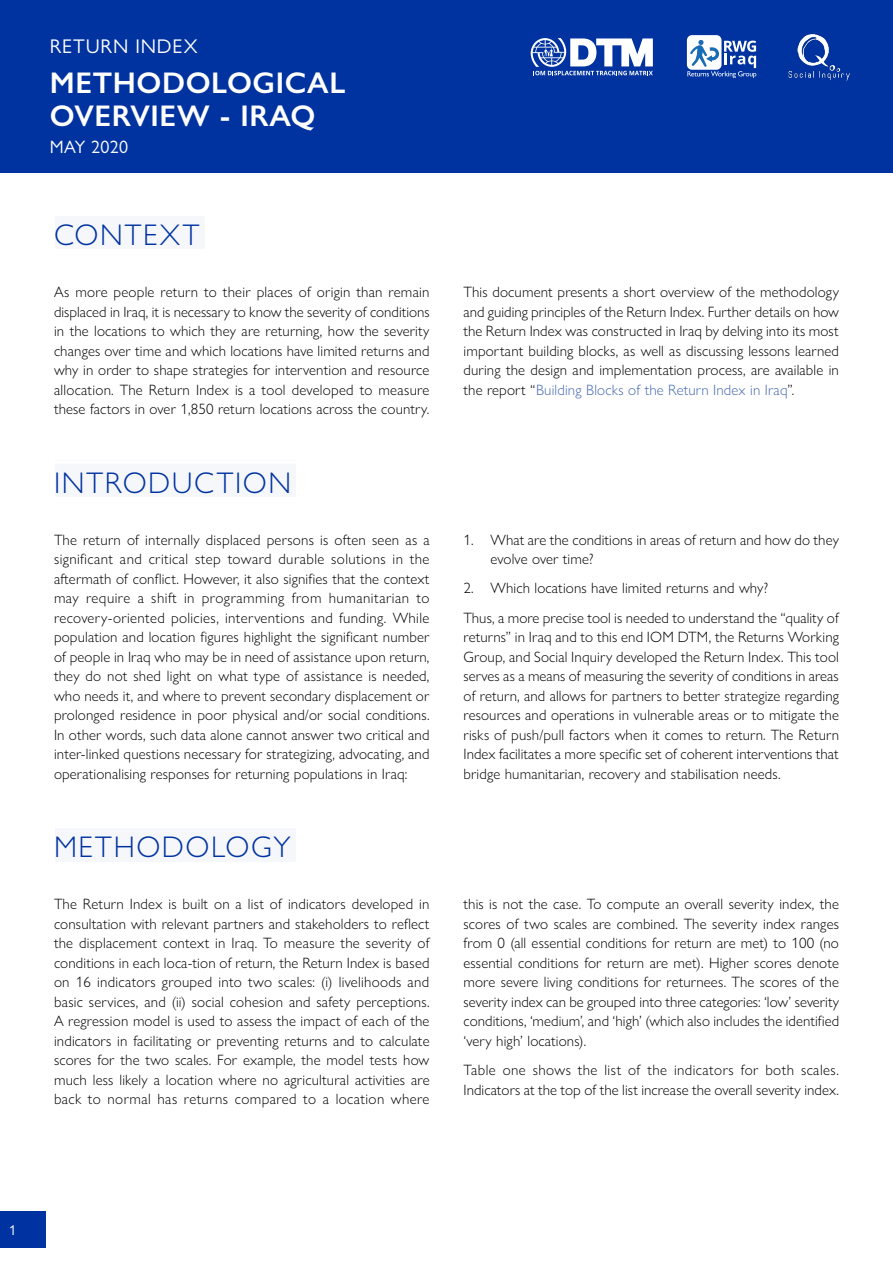
<style>
.page{position:relative;width:893px;height:1263px;background:#fff}
.page>*{position:absolute;margin:0;border:0;box-sizing:border-box;transform-origin:0 0}
.t1{font:300 30px "Gill Sans Nova";letter-spacing:.05em;color:#0033a1}
.t2{font:600 30px/33px "Gill Sans Nova";letter-spacing:.02em;color:#fff}
.t3{font:19.95px "Gill Sans Nova";letter-spacing:.04em;color:#fff}
.t4{font:18px "Gill Sans Nova";letter-spacing:.02em;color:#fff}
.t5{font:300 15px/19.5px "Gill Sans Nova";letter-spacing:.01em;color:#000;text-align:justify}
.t6{font:14.25px "Gill Sans Nova";color:#fff}
.s1{color:#4367b1}
</style>
<div class="page">
<div style="left:0;top:1212px;width:46px;height:36px;background:#0033a1"></div>
<div style="left:55px;top:217px;width:149px;height:32px;background:#f5f7fb"></div>
<div style="left:55px;top:461px;width:241px;height:35px;background:#f5f7fb"></div>
<hr style="left:39px;top:461px;width:800px;height:3px;background:#fff">
<div style="left:55px;top:825px;width:240px;height:36px;background:#f5f7fb"></div>
<hr style="left:39px;top:825px;width:800px;height:3px;background:#fff">
<div style="left:0;top:0;width:893px;height:172px;background:#0033a0"></div>
<svg style="left:531px;top:38px;width:122px;height:37px"></svg>
<svg style="left:687px;top:35px;width:69px;height:43px"></svg>
<img style="left:788px;top:34px;width:61px;height:47px">
<h2 class="t3" style="left:50px;top:34px;width:149px">RETURN INDEX</h2>
<h1 class="t2" style="left:50px;top:66px;width:297px">METHODOLOGICAL<br>OVERVIEW - IRAQ</h1>
<p class="t4" style="left:50px;top:136px;width:80px">MAY 2020</p>
<h1 class="t1" style="left:54px;top:217px;width:147px">CONTEXT</h1>
<p class="t5" style="left:54px;top:282px;width:377px">As more people return to their places of origin than remain displaced in Iraq, it is necessary to know the severity of conditions in the locations to which they are returning, how the severity changes over time and which locations have limited returns and why in order to shape strategies for intervention and resource allocation. The Return Index is a tool developed to measure these factors in over 1,850 return locations across the country.</p>
<p class="t5" style="left:463px;top:282px;width:377px">This document presents a short overview of the methodology and guiding principles of the Return Index. Further details on how the Return Index was constructed in Iraq by delving into its most important building blocks, as well as discussing lessons learned during the design and implementation process, are available in the report “<span class="s1">Building Blocks of the Return Index in Iraq</span>”.</p>
<h1 class="t1" style="left:54px;top:464px;width:239px">INTRODUCTION</h1>
<p class="t5" style="left:54px;top:530px;width:377px">The return of internally displaced persons is often seen as a significant and critical step toward durable solutions in the aftermath of conflict. However, it also signifies that the context may require a shift in programming from humanitarian to recovery-oriented policies, interventions and funding. While population and location figures highlight the significant number of people in Iraq who may be in need of assistance upon return, they do not shed light on what type of assistance is needed, who needs it, and where to prevent secondary displacement or prolonged residence in poor physical and/or social conditions.<br>In other words, such data alone cannot answer two critical and inter-linked questions necessary for strategizing, advocating, and operationalising responses for returning populations in Iraq:</p>
<p class="t5" style="left:490px;top:530px;width:350px;text-indent:-27px">1. What are the conditions in areas of return and how do they evolve over time?</p>
<p class="t5" style="left:463px;top:573px;width:377px;line-height:29.2px">2. Which locations have limited returns and why?<br>Thus, a more precise tool is needed to understand the “quality of</p>
<p class="t5" style="left:463px;top:627px;width:377px">returns” in Iraq and to this end IOM DTM, the Returns Working Group, and Social Inquiry developed the Return Index. This tool serves as a means of measuring the severity of conditions in areas of return, and allows for partners to better strategize regarding resources and operations in vulnerable areas or to mitigate the risks of push/pull factors when it comes to return. The Return Index facilitates a more specific set of coherent interventions that bridge humanitarian, recovery and stabilisation needs.</p>
<h1 class="t1" style="left:54px;top:829px;width:238px">METHODOLOGY</h1>
<p class="t5" style="left:54px;top:894px;width:377px">The Return Index is built on a list of indicators developed in consultation with relevant partners and stakeholders to reflect the displacement context in Iraq. To measure the severity of conditions in each loca-tion of return, the Return Index is based on 16 indicators grouped into two scales: (i) livelihoods and basic services, and (ii) social cohesion and safety perceptions.<br>A regression model is used to assess the impact of each of the indicators in facilitating or preventing returns and to calculate scores for the two scales. For example, the model tests how much less likely a location where no agricultural activities are back to normal has returns compared to a location where</p>
<p class="t5" style="left:463px;top:894px;width:377px">this is not the case. To compute an overall severity index, the scores of two scales are combined. The severity index ranges from 0 (all essential conditions for return are met) to 100 (no essential conditions for return are met). Higher scores denote more severe living conditions for returnees. The scores of the severity index can be grouped into three categories: ‘low’ severity conditions, ‘medium’, and ‘high’ (which also includes the identified ‘very high’ locations).</p>
<p class="t5" style="left:463px;top:1060px;width:377px">Table one shows the list of the indicators for both scales.<br>Indicators at the top of the list increase the overall severity index.</p>
<p class="t6" style="left:9px;top:1221px;width:9px">1</p>
</div>
